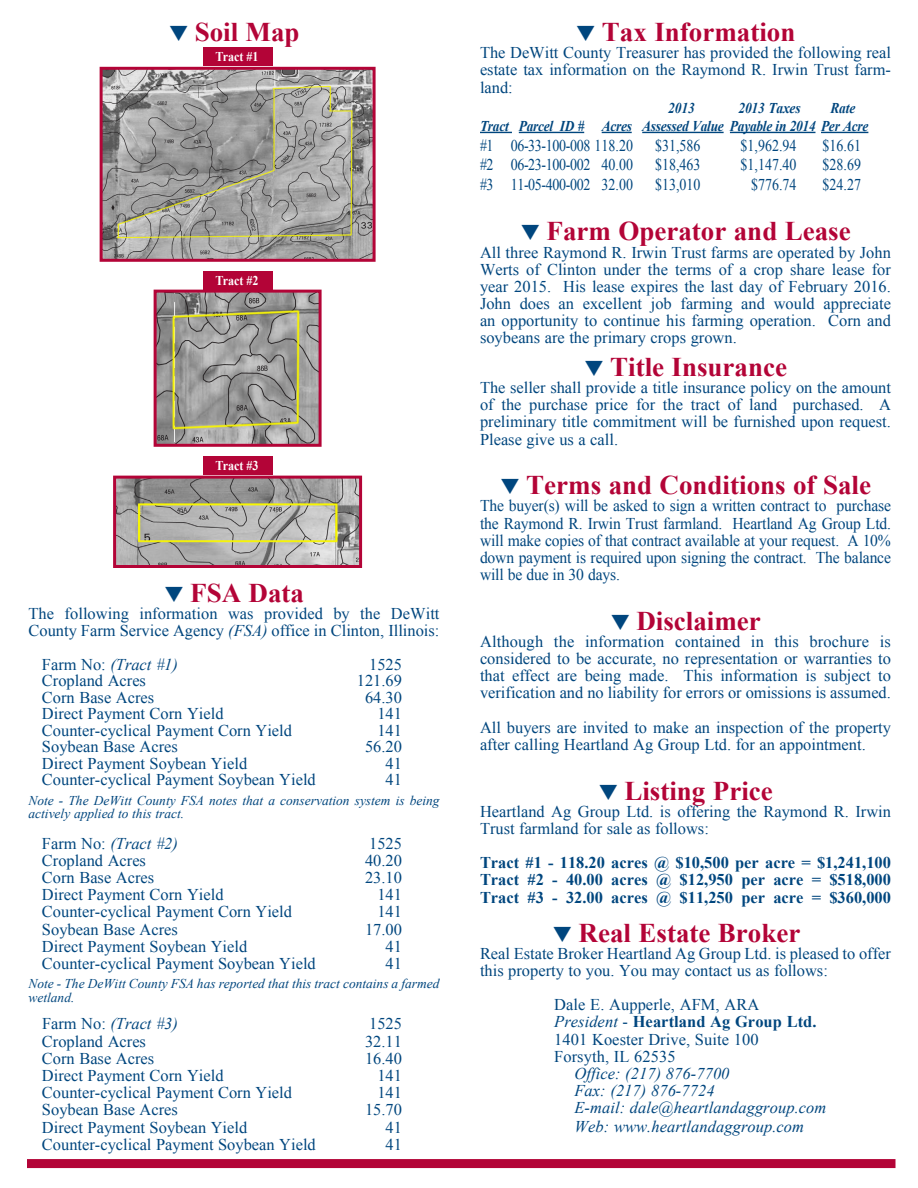
<style>
.page{position:relative;width:918px;height:1188px;background:#fff}
.page>*{position:absolute;margin:0;border:0;box-sizing:border-box;transform-origin:0 0}
.t1{font:700 27px "Times New Roman";color:#b30437}
.t2{font:16.5px/17.2px "Times New Roman";color:#00467e}
.t3{font:16.5px/17.2px "Times New Roman";color:#00467e;text-align:justify;scale:.95 1}
.t4{font:700 16.5px "Times New Roman";color:#00467e}
.t5{font:italic 16.5px "Times New Roman";letter-spacing:.005em;color:#00467e}
.t6{font:16.5px "Times New Roman";color:#00467e;scale:.85 1}
.t7{font:16.5px "Times New Roman";letter-spacing:-.025em;color:#00467e;scale:.85 1}
.t8{font:italic 700 15px "Times New Roman";letter-spacing:-.02em;color:#00467e;scale:.9 1}
.t9{font:italic 13.5px/13.5px "Times New Roman";color:#00467e}
.t10{font:700 13.5px "Times New Roman";color:#fff;scale:.9 1}
.s1{color:#00467e}
.s2{font-style:italic}
.s3{font-style:normal}
.s4{font-weight:400;font-style:italic}
.s5{font-weight:400}
</style>
<div class="page">
<div style="left:27px;top:1159px;width:869px;height:9px;background:#b30437"></div>
<hr style="left:480px;top:132px;width:32px;height:1px;background:#00467e">
<hr style="left:519px;top:132px;width:65px;height:1px;background:#00467e">
<hr style="left:602px;top:132px;width:30px;height:1px;background:#00467e">
<hr style="left:642px;top:132px;width:82px;height:1px;background:#00467e">
<hr style="left:730px;top:132px;width:85px;height:1px;background:#00467e">
<hr style="left:821px;top:132px;width:47px;height:1px;background:#00467e">
<div style="left:203px;top:48px;width:69px;height:18px;background:#b30437"></div>
<div style="left:203px;top:271px;width:69px;height:19px;background:#b30437"></div>
<div style="left:203px;top:456px;width:69px;height:19px;background:#b30437"></div>
<svg style="left:99px;top:65px;width:277px;height:197px;background:#a19797"></svg>
<svg style="left:153px;top:288px;width:169px;height:159px;background:#9d908c"></svg>
<svg style="left:113px;top:474px;width:250px;height:94px;background:#ab9d97"></svg>
<p class="t1" style="left:168px;top:13px;width:133px"><span class="s1">❑</span> Soil Map</p>
<p class="t10" style="left:216px;top:47px;width:49px">Tract #1</p>
<p class="t10" style="left:216px;top:271px;width:49px">Tract #2</p>
<p class="t10" style="left:216px;top:456px;width:49px">Tract #3</p>
<p class="t1" style="left:164px;top:574px;width:142px"><span class="s1">❑</span> FSA Data</p>
<p class="t2" style="left:28px;top:605px;width:413px">The following information was provided by the DeWitt<br>County Farm Service Agency <span class="s2">(FSA)</span> office in Clinton, Illinois:</p>
<p class="t5" style="left:42px;top:653px;width:137px"><span class="s3">Farm No:</span> (Tract #1)</p>
<p class="t2" style="left:369px;top:656px;width:34px">1525</p>
<p class="t2" style="left:42px;top:672px;width:106px">Cropland Acres</p>
<p class="t2" style="left:357px;top:672px;width:47px">121.69</p>
<p class="t2" style="left:42px;top:689px;width:114px">Corn Base Acres</p>
<p class="t2" style="left:365px;top:689px;width:38px">64.30</p>
<p class="t2" style="left:42px;top:705px;width:183px">Direct Payment Corn Yield</p>
<p class="t2" style="left:377px;top:705px;width:26px">141</p>
<p class="t2" style="left:42px;top:721px;width:252px">Counter-cyclical Payment Corn Yield</p>
<p class="t2" style="left:377px;top:721px;width:26px">141</p>
<p class="t2" style="left:42px;top:738px;width:137px">Soybean Base Acres</p>
<p class="t2" style="left:365px;top:738px;width:38px">56.20</p>
<p class="t2" style="left:42px;top:754px;width:207px">Direct Payment Soybean Yield</p>
<p class="t2" style="left:386px;top:754px;width:18px">41</p>
<p class="t2" style="left:42px;top:771px;width:275px">Counter-cyclical Payment Soybean Yield</p>
<p class="t2" style="left:386px;top:771px;width:18px">41</p>
<p class="t9" style="left:28px;top:793px;width:413px">Note - The DeWitt County FSA notes that a conservation system is being actively applied to this tract.</p>
<p class="t5" style="left:42px;top:832px;width:137px"><span class="s3">Farm No:</span> (Tract #2)</p>
<p class="t2" style="left:369px;top:834px;width:34px">1525</p>
<p class="t2" style="left:42px;top:851px;width:106px">Cropland Acres</p>
<p class="t2" style="left:365px;top:851px;width:38px">40.20</p>
<p class="t2" style="left:42px;top:869px;width:114px">Corn Base Acres</p>
<p class="t2" style="left:365px;top:869px;width:38px">23.10</p>
<p class="t2" style="left:42px;top:886px;width:183px">Direct Payment Corn Yield</p>
<p class="t2" style="left:377px;top:886px;width:26px">141</p>
<p class="t2" style="left:42px;top:903px;width:252px">Counter-cyclical Payment Corn Yield</p>
<p class="t2" style="left:377px;top:903px;width:26px">141</p>
<p class="t2" style="left:42px;top:920px;width:137px">Soybean Base Acres</p>
<p class="t2" style="left:365px;top:920px;width:38px">17.00</p>
<p class="t2" style="left:42px;top:937px;width:207px">Direct Payment Soybean Yield</p>
<p class="t2" style="left:386px;top:937px;width:18px">41</p>
<p class="t2" style="left:42px;top:955px;width:275px">Counter-cyclical Payment Soybean Yield</p>
<p class="t2" style="left:386px;top:955px;width:18px">41</p>
<p class="t9" style="left:28px;top:977px;width:413px">Note - The DeWitt County FSA has reported that this tract contains a farmed wetland.</p>
<p class="t5" style="left:42px;top:1013px;width:137px"><span class="s3">Farm No:</span> (Tract #3)</p>
<p class="t2" style="left:369px;top:1015px;width:34px">1525</p>
<p class="t2" style="left:42px;top:1032px;width:106px">Cropland Acres</p>
<p class="t2" style="left:365px;top:1032px;width:38px">32.11</p>
<p class="t2" style="left:42px;top:1049px;width:114px">Corn Base Acres</p>
<p class="t2" style="left:365px;top:1049px;width:38px">16.40</p>
<p class="t2" style="left:42px;top:1067px;width:183px">Direct Payment Corn Yield</p>
<p class="t2" style="left:377px;top:1067px;width:26px">141</p>
<p class="t2" style="left:42px;top:1084px;width:252px">Counter-cyclical Payment Corn Yield</p>
<p class="t2" style="left:377px;top:1084px;width:26px">141</p>
<p class="t2" style="left:42px;top:1101px;width:137px">Soybean Base Acres</p>
<p class="t2" style="left:365px;top:1101px;width:38px">15.70</p>
<p class="t2" style="left:42px;top:1118px;width:207px">Direct Payment Soybean Yield</p>
<p class="t2" style="left:386px;top:1118px;width:18px">41</p>
<p class="t2" style="left:42px;top:1135px;width:275px">Counter-cyclical Payment Soybean Yield</p>
<p class="t2" style="left:386px;top:1135px;width:18px">41</p>
<p class="t1" style="left:576px;top:13px;width:221px"><span class="s1">❑</span> Tax Information</p>
<p class="t2" style="left:480px;top:44px;width:413px;text-align:justify">The DeWitt County Treasurer has provided the following real estate tax information on the Raymond R. Irwin Trust farm&shy;land:</p>
<p class="t8" style="left:668px;top:97px;width:31px">2013</p>
<p class="t8" style="left:738px;top:97px;width:71px">2013 Taxes</p>
<p class="t8" style="left:830px;top:97px;width:29px">Rate</p>
<p class="t8" style="left:480px;top:115px;width:433px">Tract Parcel ID # Acres Assessed Value Payable in 2014 Per Acre</p>
<p class="t7" style="left:480px;top:134px;width:182px">#1 06-33-100-008 118.20</p>
<p class="t6" style="left:655px;top:134px;width:55px">$31,586</p>
<p class="t6" style="left:741px;top:134px;width:67px">$1,962.94</p>
<p class="t6" style="left:823px;top:134px;width:47px">$16.61</p>
<p class="t7" style="left:480px;top:154px;width:182px">#2 06-23-100-002 40.00</p>
<p class="t6" style="left:655px;top:154px;width:55px">$18,463</p>
<p class="t6" style="left:741px;top:154px;width:67px">$1,147.40</p>
<p class="t6" style="left:823px;top:154px;width:47px">$28.69</p>
<p class="t7" style="left:480px;top:173px;width:182px">#3 11-05-400-002 32.00</p>
<p class="t6" style="left:655px;top:173px;width:55px">$13,010</p>
<p class="t6" style="left:751px;top:173px;width:55px">$776.74</p>
<p class="t6" style="left:823px;top:173px;width:47px">$24.27</p>
<p class="t1" style="left:520px;top:213px;width:332px"><span class="s1">❑</span> Farm Operator and Lease</p>
<p class="t2" style="left:480px;top:243px;width:413px;text-align:justify">All three Raymond R. Irwin Trust farms are operated by John Werts of Clinton under the terms of a crop share lease for year 2015. His lease expires the last day of February 2016.<br>John does an excellent job farming and would appreciate an opportunity to continue his farming operation. Corn and soybeans are the primary crops grown.</p>
<p class="t1" style="left:584px;top:348px;width:205px"><span class="s1">❑</span> Title Insurance</p>
<p class="t2" style="left:480px;top:379px;width:413px;text-align:justify">The seller shall provide a title insurance policy on the amount of the purchase price for the tract of land purchased. A preliminary title commitment will be furnished upon request.<br>Please give us a call.</p>
<p class="t1" style="left:500px;top:466px;width:373px"><span class="s1">❑</span> Terms and Conditions of Sale</p>
<p class="t3" style="left:480px;top:497px;width:434px">The buyer(s) will be asked to sign a written contract to purchase the Raymond R. Irwin Trust farmland. Heartland Ag Group Ltd. will make copies of that contract available at your request. A 10% down payment is required upon signing the contract. The balance will be due in 30 days.</p>
<p class="t1" style="left:610px;top:602px;width:152px"><span class="s1">❑</span> Disclaimer</p>
<p class="t2" style="left:480px;top:632px;width:412px;text-align:justify">Although the information contained in this brochure is considered to be accurate, no representation or warranties to that effect are being made. This information is subject to verification and no liability for errors or omissions is assumed.</p>
<p class="t2" style="left:480px;top:718px;width:413px">All buyers are invited to make an inspection of the property after calling Heartland Ag Group Ltd. for an appointment.</p>
<p class="t1" style="left:598px;top:772px;width:176px"><span class="s1">❑</span> Listing Price</p>
<p class="t2" style="left:480px;top:802px;width:413px">Heartland Ag Group Ltd. is offering the Raymond R. Irwin<br>Trust farmland for sale as follows:</p>
<p class="t4" style="left:480px;top:851px;width:413px">Tract #1 - 118.20 acres @ $10,500 per acre = $1,241,100</p>
<p class="t4" style="left:480px;top:869px;width:413px">Tract #2 - 40.00 acres @ $12,950 per acre = $518,000</p>
<p class="t4" style="left:480px;top:886px;width:413px">Tract #3 - 32.00 acres @ $11,250 per acre = $360,000</p>
<p class="t1" style="left:552px;top:914px;width:250px"><span class="s1">❑</span> Real Estate Broker</p>
<p class="t2" style="left:480px;top:944px;width:412px">Real Estate Broker Heartland Ag Group Ltd. is pleased to offer this property to you. You may contact us as follows:</p>
<p class="t2" style="left:554px;top:996px;width:207px">Dale E. Aupperle, AFM, ARA</p>
<p class="t4" style="left:554px;top:1011px;width:264px"><span class="s4">President</span> <span class="s5">-</span> Heartland Ag Group Ltd.</p>
<p class="t2" style="left:554px;top:1030px;width:206px">1401 Koester Drive, Suite 100</p>
<p class="t2" style="left:554px;top:1047px;width:123px">Forsyth, IL 62535</p>
<p class="t5" style="left:575px;top:1062px;width:157px">Office: (217) 876-7700</p>
<p class="t5" style="left:575px;top:1079px;width:142px">Fax: (217) 876-7724</p>
<p class="t5" style="left:575px;top:1097px;width:253px">E-mail: dale@heartlandaggroup.com</p>
<p class="t5" style="left:575px;top:1115px;width:231px">Web: www.heartlandaggroup.com</p>
</div>
